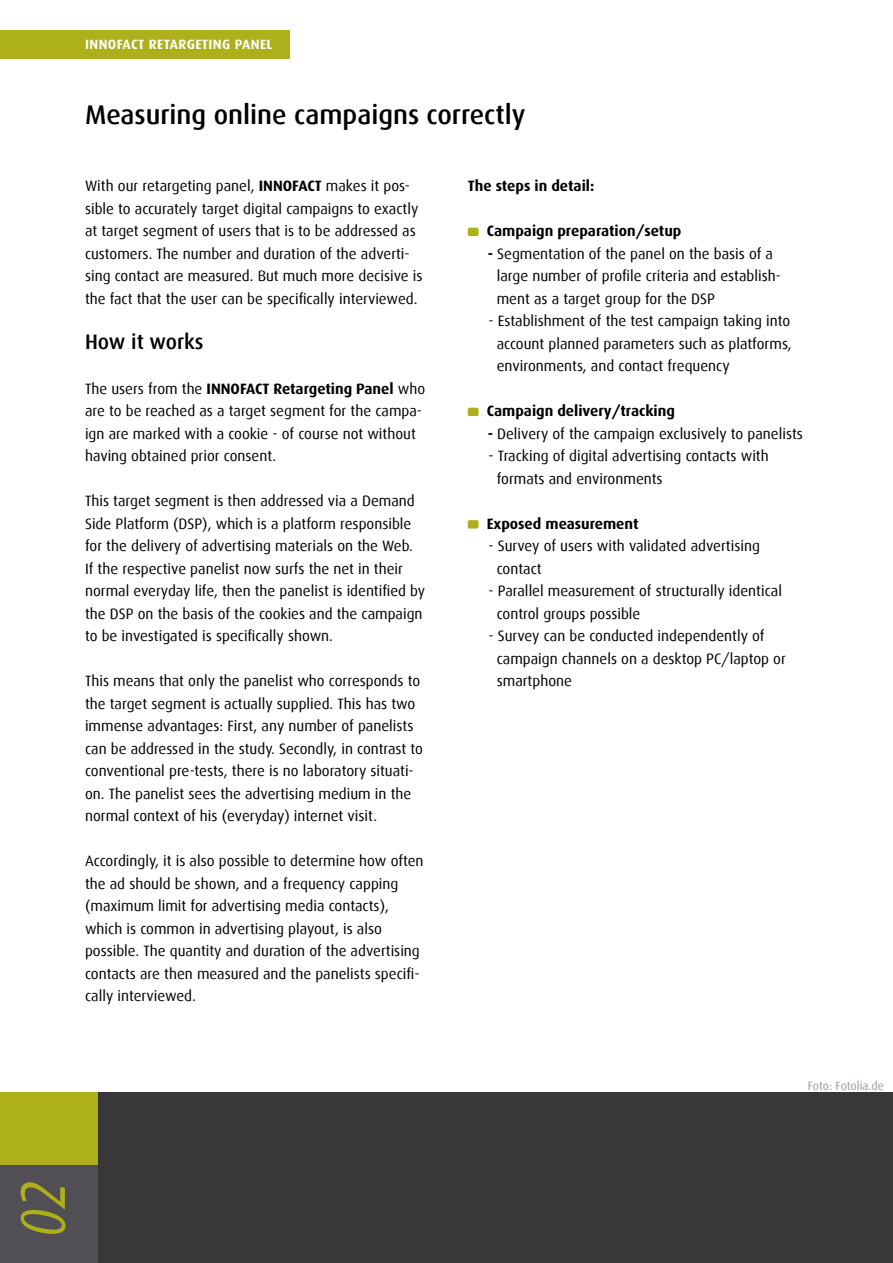
<style>
.page{position:relative;width:893px;height:1263px;background:#fff}
.page>*{position:absolute;margin:0;border:0;box-sizing:border-box;transform-origin:0 0}
.t1{font:italic 63.45px "Dax";color:#adaf1b;scale:.84 1}
.t2{font:500 27px "Dax";color:#000}
.t3{font:500 21px "Dax";color:#000}
.t4{font:15px/22.5px "Dax";color:#000}
.t5{font:700 15px "Dax";color:#000}
.t6{font:700 13.5px "Dax";letter-spacing:.03em;color:#fff}
.t7{font:12px "Dax";letter-spacing:-.005em;color:#a09a9c}
.s1{font-weight:700}
</style>
<div class="page">
<div style="left:468px;top:228px;width:11px;height:8px;background:#adaf1b;border-radius:2px"></div>
<div style="left:468px;top:408px;width:11px;height:8px;background:#adaf1b;border-radius:2px"></div>
<div style="left:468px;top:520px;width:11px;height:9px;background:#adaf1b;border-radius:2px"></div>
<div style="left:0;top:31px;width:290px;height:28px;background:#adaf1b"></div>
<div style="left:0;top:1093px;width:893px;height:170px;background:#383739"></div>
<div style="left:0;top:1093px;width:98px;height:170px;background:#adaf1b"></div>
<div style="left:0;top:1165px;width:98px;height:98px;background:#514f54"></div>
<p class="t6" style="left:85px;top:37px;width:189px">INNOFACT RETARGETING PANEL</p>
<h2 class="t2" style="left:85px;top:99px;width:442px">Measuring online campaigns correctly</h2>
<p class="t4" style="left:85px;top:175px;width:339px">With our retargeting panel, <span class="s1">INNOFACT</span> makes it pos&shy;sible to accurately target digital campaigns to exactly at target segment of users that is to be addressed as customers. The number and duration of the adverti&shy;sing contact are measured. But much more decisive is the fact that the user can be specifically interviewed.</p>
<h3 class="t3" style="left:85px;top:330px;width:120px">How it works</h3>
<p class="t4" style="left:85px;top:377px;width:342px">The users from the <span class="s1">INNOFACT Retargeting Panel</span> who are to be reached as a target segment for the campa&shy;ign are marked with a cookie - of course not without having obtained prior consent.</p>
<p class="t4" style="left:85px;top:490px;width:342px">This target segment is then addressed via a Demand Side Platform (DSP), which is a platform responsible for the delivery of advertising materials on the Web.<br>If the respective panelist now surfs the net in their normal everyday life, then the panelist is identified by the DSP on the basis of the cookies and the campaign to be investigated is specifically shown.</p>
<p class="t4" style="left:85px;top:670px;width:340px">This means that only the panelist who corresponds to the target segment is actually supplied. This has two immense advantages: First, any number of panelists can be addressed in the study. Secondly, in contrast to conventional pre-tests, there is no laboratory situati&shy;on. The panelist sees the advertising medium in the normal context of his (everyday) internet visit.</p>
<p class="t4" style="left:85px;top:850px;width:340px">Accordingly, it is also possible to determine how often the ad should be shown, and a frequency capping (maximum limit for advertising media contacts), which is common in advertising playout, is also possible. The quantity and duration of the advertising contacts are then measured and the panelists specifi&shy;cally interviewed.</p>
<p class="t5" style="left:468px;top:177px;width:128px">The steps in detail:</p>
<p class="t5" style="left:487px;top:222px;width:196px">Campaign preparation/setup</p>
<p class="t4" style="left:497px;top:242px;width:286px;text-indent:-9px"><span class="s1">-</span> Segmentation of the panel on the basis of a large number of profile criteria and establish&shy;ment as a target group for the DSP</p>
<p class="t4" style="left:497px;top:310px;width:297px;text-align:justify;text-indent:-8px">- Establishment of the test campaign taking into account planned parameters such as platforms, environments, and contact frequency</p>
<p class="t5" style="left:487px;top:402px;width:190px">Campaign delivery/tracking</p>
<p class="t4" style="left:488px;top:422px;width:316px"><span class="s1">-</span> Delivery of the campaign exclusively to panelists</p>
<p class="t4" style="left:497px;top:445px;width:274px;text-indent:-8px">- Tracking of digital advertising contacts with formats and environments</p>
<p class="t5" style="left:487px;top:515px;width:153px">Exposed measurement</p>
<p class="t4" style="left:497px;top:535px;width:265px;text-indent:-8px">- Survey of users with validated advertising contact</p>
<p class="t4" style="left:497px;top:580px;width:287px;text-indent:-8px">- Parallel measurement of structurally identical control groups possible</p>
<p class="t4" style="left:497px;top:625px;width:291px;text-indent:-8px">- Survey can be conducted independently of campaign channels on a desktop PC/laptop or smartphone</p>
<p class="t7" style="left:808px;top:1079px;width:78px">Foto: Fotolia.de</p>
<h1 class="t1" style="left:8px;top:1237px;width:69px;rotate:-90deg">02</h1>
</div>
